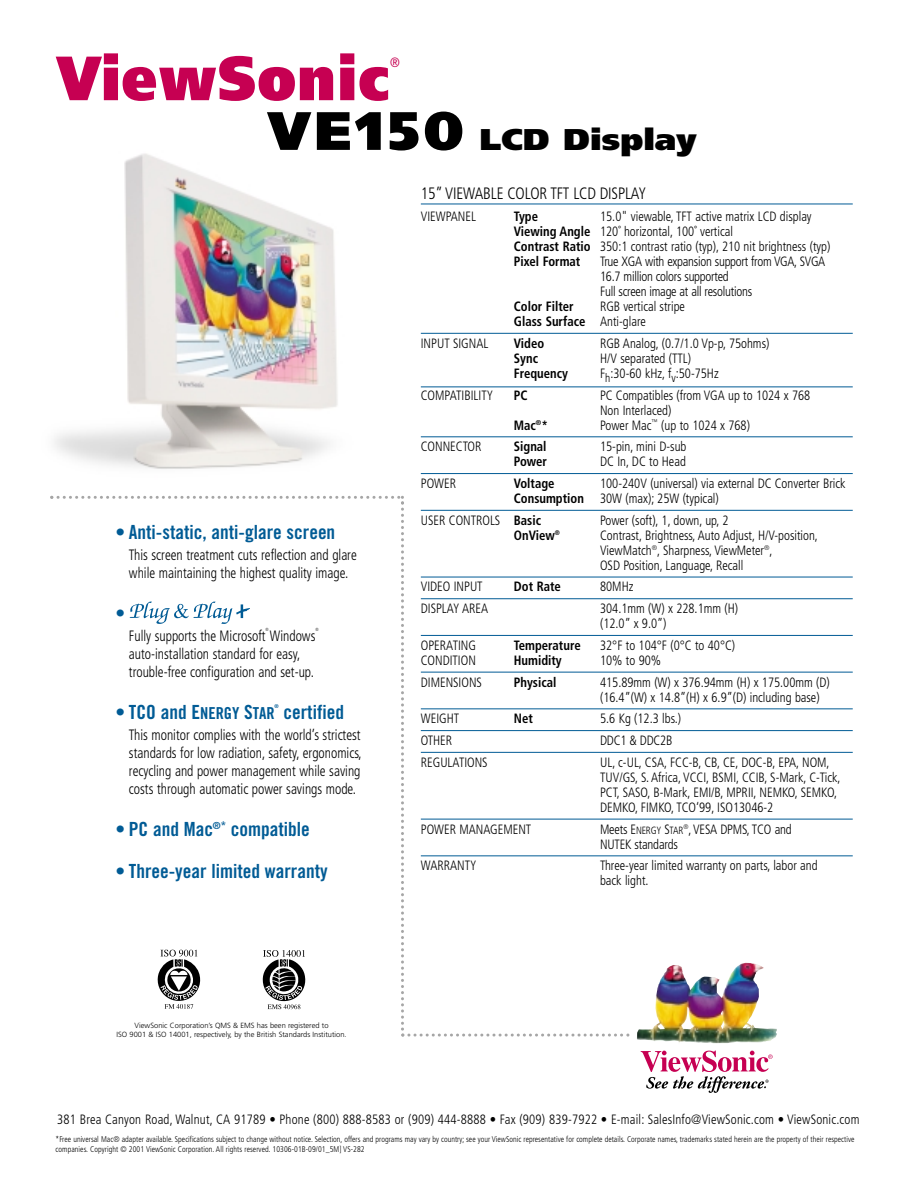
<style>
.page{position:relative;width:918px;height:1188px;background:#fff}
.page>*{position:absolute;margin:0;border:0;box-sizing:border-box;transform-origin:0 0}
.t1{font:900 62.4px "Frutiger";letter-spacing:.02em;color:#c60052;scale:.9 1}
.t2{font:900 30px "Frutiger";color:#000;scale:1.1 1}
.t3{font:19.5px "Trade Gothic Bold Cond Twenty";color:#005b95}
.t4{font:300 condensed 16.5px "Frutiger";letter-spacing:-.01em;color:#000;scale:.94 1}
.t5{font:300 condensed 15px/18px "Frutiger";color:#000;scale:.9 1}
.t6{font:300 condensed 13.5px/15px "Frutiger";color:#000;scale:.94 1}
.t7{font:300 condensed 13.5px "Frutiger";color:#000;scale:.95 1}
.t8{font:700 condensed 13.5px "Frutiger";color:#000;scale:.94 1}
.t9{font:300 condensed 13.5px/15px "Frutiger";letter-spacing:-.02em;color:#000;scale:.94 1}
.t10{font:300 13.5px "Frutiger";color:#c60052;scale:.9 1}
.t11{font:300 condensed 10.5px "Frutiger";letter-spacing:-.015em;color:#000;scale:.94 1}
.t12{font:300 condensed 8.25px/9.9px "Frutiger";letter-spacing:.005em;color:#000;scale:.95 1}
.t13{font:300 7.5px/9px "Frutiger";color:#000;text-align:center}
.t14{font:5.25px "Trade Gothic Bold Cond Twenty";color:#005b95}
.t15{font:300 condensed 4.5px "Frutiger";color:#000;scale:.9 1}
.s1{font-size:54px}
.s2{font-size:16.5px}
.s3{font-weight:700}
.s4{font-size:13.5px}
</style>
<div class="page">
<svg style="left:641px;top:1051px;width:132px;height:42px"></svg>
<img style="left:637px;top:963px;width:140px;height:81px">
<img style="left:54px;top:153px;width:284px;height:316px">
<hr style="left:421px;top:204px;width:432px;height:1px;background:#005b95">
<hr style="left:421px;top:333px;width:432px;height:1px;background:#005b95">
<hr style="left:421px;top:387px;width:432px;height:1px;background:#005b95">
<hr style="left:421px;top:436px;width:432px;height:1px;background:#005b95">
<hr style="left:421px;top:473px;width:432px;height:1px;background:#005b95">
<hr style="left:421px;top:510px;width:432px;height:1px;background:#005b95">
<hr style="left:421px;top:577px;width:432px;height:1px;background:#005b95">
<hr style="left:421px;top:598px;width:432px;height:1px;background:#005b95">
<hr style="left:421px;top:635px;width:432px;height:1px;background:#005b95">
<hr style="left:421px;top:672px;width:432px;height:1px;background:#005b95">
<hr style="left:421px;top:708px;width:432px;height:1px;background:#005b95">
<hr style="left:421px;top:730px;width:432px;height:1px;background:#005b95">
<hr style="left:421px;top:752px;width:432px;height:1px;background:#005b95">
<hr style="left:421px;top:819px;width:432px;height:1px;background:#005b95">
<hr style="left:421px;top:855px;width:432px;height:1px;background:#005b95">
<svg style="left:50px;top:496px;width:579px;height:541px"></svg>
<h1 class="t1" style="left:56px;top:53px;width:372px">ViewSonic</h1>
<p class="t10" style="left:390px;top:57px;width:12px">®</p>
<h2 class="t2" style="left:268px;top:127px;width:391px"><span class="s1">VE150</span> LCD Display</h2>
<h3 class="t3" style="left:115px;top:525px;width:221px">• Anti-static, anti-glare screen</h3>
<p class="t5" style="left:129px;top:547px;width:255px">This screen treatment cuts reflection and glare while maintaining the highest quality image.</p>
<h3 class="t3" style="left:115px;top:606px;width:11px">•</h3>
<p class="t5" style="left:129px;top:628px;width:209px">Fully supports the Microsoft Windows</p>
<p class="t15" style="left:266px;top:628px;width:5px">®</p>
<p class="t15" style="left:315px;top:628px;width:5px">®</p>
<p class="t5" style="left:129px;top:646px;width:207px">auto-installation standard for easy, trouble-free configuration and set-up.</p>
<h3 class="t3" style="left:115px;top:705px;width:161px">• TCO and E<span class="s2">NERGY</span> S<span class="s2">TAR</span></h3>
<p class="t14" style="left:275px;top:704px;width:6px">®</p>
<h3 class="t3" style="left:284px;top:705px;width:62px">certified</h3>
<p class="t5" style="left:129px;top:727px;width:260px;text-align:justify">This monitor complies with the world’s strictest standards for low radiation, safety, ergonomics, recycling and power management while saving costs through automatic power savings mode.</p>
<h3 class="t3" style="left:115px;top:822px;width:196px">• PC and Mac<sup>®</sup><sup>*</sup> compatible</h3>
<h3 class="t3" style="left:115px;top:864px;width:214px">• Three-year limited warranty</h3>
<p class="t13" style="left:116px;top:1021px;width:232px">ViewSonic Corporation’s QMS &amp; EMS has been registered to<br>ISO 9001 &amp; ISO 14001, respectively, by the British Standards Institution.</p>
<p class="t4" style="left:421px;top:187px;width:241px">15” VIEWABLE COLOR TFT LCD DISPLAY</p>
<p class="t6" style="left:421px;top:210px;width:60px">VIEWPANEL</p>
<p class="t8" style="left:514px;top:211px;width:27px">Type</p>
<p class="t6" style="left:514px;top:210px;width:338px;text-indent:86px">15.0" viewable, TFT active matrix LCD display <span class="s3">Viewing Angle</span> 120˚ horizontal, 100˚ vertical<br><span class="s3">Contrast Ratio</span> 350:1 contrast ratio (typ), 210 nit brightness (typ)<br><span class="s3">Pixel Format</span></p>
<p class="t9" style="left:600px;top:255px;width:241px">True XGA with expansion support from VGA, SVGA<br>16.7 million colors supported<br>Full screen image at all resolutions</p>
<p class="t8" style="left:514px;top:301px;width:65px">Color Filter</p>
<p class="t6" style="left:514px;top:300px;width:184px;text-indent:86px">RGB vertical stripe<br><span class="s3">Glass Surface</span> Anti-glare</p>
<p class="t6" style="left:421px;top:337px;width:73px">INPUT SIGNAL</p>
<p class="t8" style="left:514px;top:338px;width:34px">Video</p>
<p class="t6" style="left:600px;top:337px;width:182px">RGB Analog, (0.7/1.0 Vp-p, 75ohms)</p>
<p class="t8" style="left:514px;top:353px;width:27px">Sync</p>
<p class="t6" style="left:600px;top:352px;width:98px">H/V separated (TTL)</p>
<p class="t8" style="left:514px;top:368px;width:59px">Frequency</p>
<p class="t6" style="left:600px;top:367px;width:128px">F<sub>h</sub>:30-60 kHz, f<sub>v</sub>:50-75Hz</p>
<p class="t6" style="left:421px;top:388px;width:78px">COMPATIBILITY</p>
<p class="t8" style="left:514px;top:389px;width:16px">PC</p>
<p class="t6" style="left:600px;top:388px;width:225px">PC Compatibles (from VGA up to 1024 x 768<br>Non Interlaced)</p>
<p class="t8" style="left:514px;top:419px;width:38px">Mac<sup>®</sup>*</p>
<p class="t6" style="left:600px;top:418px;width:161px">Power Mac<sup>™</sup> (up to 1024 x 768)</p>
<p class="t6" style="left:421px;top:440px;width:66px">CONNECTOR</p>
<p class="t8" style="left:514px;top:441px;width:36px">Signal</p>
<p class="t6" style="left:600px;top:440px;width:93px">15-pin, mini D-sub</p>
<p class="t8" style="left:514px;top:456px;width:37px">Power</p>
<p class="t6" style="left:600px;top:455px;width:93px">DC In, DC to Head</p>
<p class="t6" style="left:421px;top:477px;width:39px">POWER</p>
<p class="t8" style="left:514px;top:478px;width:45px">Voltage</p>
<p class="t6" style="left:514px;top:477px;width:354px;text-indent:86px">100-240V (universal) via external DC Converter Brick<br><span class="s3">Consumption</span> 30W (max); 25W (typical)</p>
<p class="t6" style="left:421px;top:514px;width:129px">USER CONTROLS <span class="s3">Basic</span></p>
<p class="t6" style="left:600px;top:514px;width:138px">Power (soft), 1, down, up, 2</p>
<p class="t8" style="left:514px;top:530px;width:50px">OnView<sup>®</sup></p>
<p class="t6" style="left:600px;top:529px;width:233px">Contrast, Brightness, Auto Adjust, H/V-position,<br>ViewMatch<sup>®</sup>, Sharpness, ViewMeter<sup>®</sup>,<br>OSD Position, Language, Recall</p>
<p class="t6" style="left:421px;top:580px;width:67px">VIDEO INPUT</p>
<p class="t8" style="left:514px;top:581px;width:52px">Dot Rate</p>
<p class="t6" style="left:600px;top:580px;width:37px">80MHz</p>
<p class="t6" style="left:421px;top:602px;width:73px">DISPLAY AREA</p>
<p class="t6" style="left:600px;top:602px;width:148px">304.1mm (W) x 228.1mm (H) (12.0” x 9.0”)</p>
<p class="t6" style="left:421px;top:639px;width:60px">OPERATING</p>
<p class="t8" style="left:514px;top:640px;width:73px">Temperature</p>
<p class="t6" style="left:600px;top:639px;width:145px">32°F to 104°F (0°C to 40°C)</p>
<p class="t6" style="left:421px;top:654px;width:60px">CONDITION</p>
<p class="t8" style="left:514px;top:655px;width:53px">Humidity</p>
<p class="t6" style="left:600px;top:654px;width:67px">10% to 90%</p>
<p class="t6" style="left:421px;top:675px;width:67px">DIMENSIONS</p>
<p class="t8" style="left:514px;top:676px;width:47px">Physical</p>
<p class="t6" style="left:600px;top:675px;width:246px">415.89mm (W) x 376.94mm (H) x 175.00mm (D) (16.4”(W) x 14.8”(H) x 6.9”(D) including base)</p>
<p class="t6" style="left:421px;top:712px;width:42px">WEIGHT</p>
<p class="t8" style="left:514px;top:713px;width:22px">Net</p>
<p class="t6" style="left:600px;top:712px;width:88px">5.6 Kg (12.3 lbs.)</p>
<p class="t6" style="left:421px;top:734px;width:35px">OTHER</p>
<p class="t6" style="left:600px;top:734px;width:78px">DDC1 &amp; DDC2B</p>
<p class="t6" style="left:421px;top:756px;width:73px">REGULATIONS</p>
<p class="t6" style="left:600px;top:756px;width:257px">UL, c-UL, CSA, FCC-B, CB, CE, DOC-B, EPA, NOM, TUV/GS, S. Africa, VCCI, BSMI, CCIB, S-Mark, C-Tick, PCT, SASO, B-Mark, EMI/B, MPRII, NEMKO, SEMKO, DEMKO, FIMKO, TCO‘99, ISO13046-2</p>
<p class="t6" style="left:421px;top:822px;width:119px">POWER MANAGEMENT</p>
<p class="t11" style="left:600px;top:826px;width:90px"><span class="s4">Meets E</span>NERGY <span class="s4">S</span>TAR</p>
<p class="t6" style="left:683px;top:822px;width:117px"><sup>®</sup>, VESA DPMS, TCO and</p>
<p class="t6" style="left:600px;top:837px;width:84px">NUTEK standards</p>
<p class="t6" style="left:421px;top:859px;width:61px">WARRANTY</p>
<p class="t6" style="left:600px;top:859px;width:233px">Three-year limited warranty on parts, labor and back light.</p>
<p class="t7" style="left:57px;top:1114px;width:846px">381 Brea Canyon Road, Walnut, CA 91789 • Phone (800) 888-8583 or (909) 444-8888 • Fax (909) 839-7922 • E-mail: SalesInfo@ViewSonic.com • ViewSonic.com</p>
<p class="t12" style="left:56px;top:1135px;width:843px">*Free universal Mac® adapter available. Specifications subject to change without notice. Selection, offers and programs may vary by country; see your ViewSonic representative for complete details. Corporate names, trademarks stated herein are the property of their respective companies. Copyright © 2001 ViewSonic Corporation. All rights reserved. 10306-01B-09/01_5M] VS-282</p>
</div>
